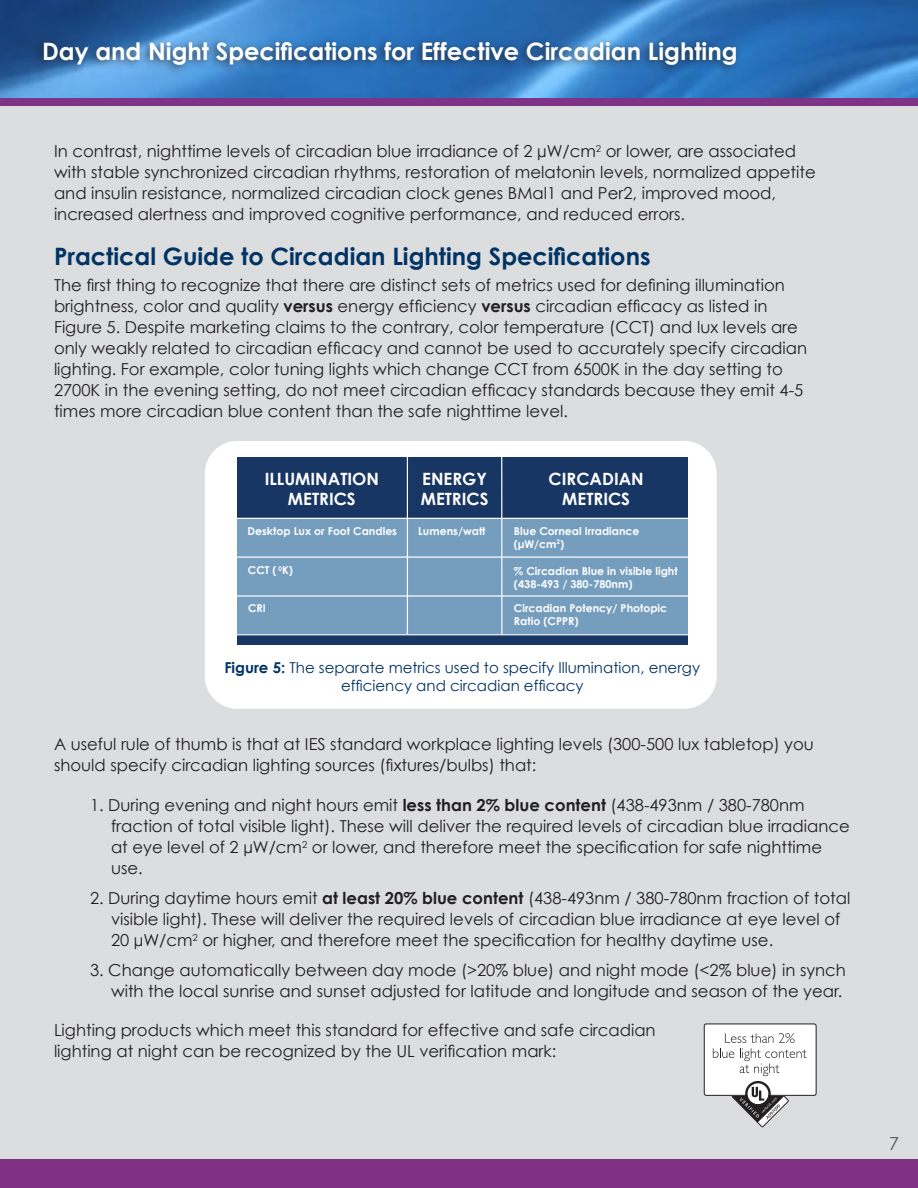
<style>
.page{position:relative;width:918px;height:1188px;background:#fff}
.page>*{position:absolute;margin:0;border:0;box-sizing:border-box;transform-origin:0 0}
.t1{font:700 24px "Century Gothic";color:#fff}
.t2{font:700 24px "Century Gothic";color:#013364}
.t3{font:18px "Century Gothic";color:#57585a}
.t4{font:700 16.95px/20.4px "Century Gothic";color:#fff;text-align:center}
.indent{font:16.5px/21px "Century Gothic";color:#231f20}
.t5{font:15px/18px "Century Gothic";color:#013364;text-align:center}
.t6{font:700 10.95px/13px "Century Gothic";color:#fff}
.s1{font-weight:700}
</style>
<div class="page">
<div style="left:0;top:93px;width:918px;height:1095px;background:#dcdddf"></div>
<div style="left:205px;top:441px;width:512px;height:268px;background:#fff;border-radius:32px"></div>
<img style="left:0;top:0;width:918px;height:98px">
<div style="left:0;top:98px;width:918px;height:8px;background:#7e3386"></div>
<div style="left:0;top:1159px;width:918px;height:29px;background:#803186"></div>
<div style="left:33px;top:36px;width:708px;height:39px;background:#231f20;opacity:.75"></div>
<div style="left:236px;top:515px;width:454px;height:121px;background:#759dbe"></div>
<div style="left:237px;top:458px;width:452px;height:60px;background:#183663"></div>
<div style="left:237px;top:635px;width:455px;height:10px;background:#183663"></div>
<hr style="left:235px;top:518px;width:461px;height:1px;background:#fff">
<hr style="left:232px;top:557px;width:464px;height:1px;background:#fff">
<hr style="left:235px;top:595px;width:461px;height:2px;background:#fff">
<hr style="left:232px;top:634px;width:464px;height:1px;background:#fff">
<hr style="left:407px;top:453px;width:1px;height:181px;background:#fff">
<hr style="left:501px;top:453px;width:1px;height:182px;background:#fff">
<div style="left:221px;top:450px;width:16px;height:204px;background:#fff"></div>
<div style="left:689px;top:450px;width:16px;height:204px;background:#fff"></div>
<div style="left:704px;top:1024px;width:112px;height:71px;background:#fff;border-radius:2px"></div>
<div style="left:704px;top:1023px;width:113px;height:73px;border:1px solid #231f20;border-radius:2px"></div>
<svg style="left:713px;top:1033px;width:94px;height:90px"></svg>
<p class="t1" style="left:42px;top:36px;width:697px">Day and Night Specifications for Effective Circadian Lighting</p>
<p class="indent" style="left:54px;top:140px;width:744px">In contrast, nighttime levels of circadian blue irradiance of 2 µW/cm<sup>2</sup> or lower, are associated</p>
<p class="indent" style="left:54px;top:161px;width:763px">with stable synchronized circadian rhythms, restoration of melatonin levels, normalized appetite</p>
<p class="indent" style="left:54px;top:182px;width:724px">and insulin resistance, normalized circadian clock genes BMal1 and Per2, improved mood,</p>
<p class="indent" style="left:54px;top:203px;width:633px">increased alertness and improved cognitive performance, and reduced errors.</p>
<p class="t2" style="left:54px;top:241px;width:598px">Practical Guide to Circadian Lighting Specifications</p>
<p class="indent" style="left:54px;top:274px;width:732px">The first thing to recognize that there are distinct sets of metrics used for defining illumination</p>
<p class="indent" style="left:54px;top:295px;width:715px">brightness, color and quality <span class="s1">versus</span> energy efficiency <span class="s1">versus</span> circadian efficacy as listed in</p>
<p class="indent" style="left:54px;top:316px;width:745px">Figure 5. Despite marketing claims to the contrary, color temperature (CCT) and lux levels are</p>
<p class="indent" style="left:54px;top:337px;width:755px">only weakly related to circadian efficacy and cannot be used to accurately specify circadian</p>
<p class="indent" style="left:54px;top:358px;width:731px">lighting. For example, color tuning lights which change CCT from 6500K in the day setting to</p>
<p class="indent" style="left:54px;top:379px;width:751px">2700K in the evening setting, do not meet circadian efficacy standards because they emit 4-5</p>
<p class="indent" style="left:54px;top:400px;width:516px">times more circadian blue content than the safe nighttime level.</p>
<p class="t4" style="left:265px;top:468px;width:116px">ILLUMINATION<br>METRICS</p>
<p class="t4" style="left:421px;top:468px;width:69px;text-align:left">ENERGY<br>METRICS</p>
<p class="t4" style="left:549px;top:468px;width:97px">CIRCADIAN<br>METRICS</p>
<p class="t6" style="left:248px;top:524px;width:151px">Desktop Lux or Foot Candles</p>
<p class="t6" style="left:418px;top:524px;width:69px">Lumens/watt</p>
<p class="t6" style="left:514px;top:524px;width:127px">Blue Corneal Irradiance (µW/cm<sup>2</sup>)</p>
<p class="t6" style="left:514px;top:564px;width:165px">% Circadian Blue in visible light (438-493 / 380-780nm)</p>
<p class="t6" style="left:514px;top:601px;width:155px">Circadian Potency/ Photopic<br>Ratio (CPPR)</p>
<p class="t6" style="left:248px;top:564px;width:47px">CCT ( <sup>0</sup>K)</p>
<p class="t6" style="left:248px;top:601px;width:19px">CRI</p>
<p class="t5" style="left:224px;top:658px;width:477px"><span class="s1">Figure 5:</span> The separate metrics used to specify Illumination, energy efficiency and circadian efficacy</p>
<p class="indent" style="left:54px;top:733px;width:762px">A useful rule of thumb is that at IES standard workplace lighting levels (300-500 lux tabletop) you should specify circadian lighting sources (fixtures/bulbs) that:</p>
<p class="indent" style="left:111px;top:794px;width:740px;text-indent:-21px">1. During evening and night hours emit <span class="s1">less than 2% blue content</span> (438-493nm / 380-780nm fraction of total visible light). These will deliver the required levels of circadian blue irradiance at eye level of 2 µW/cm<sup>2</sup> or lower, and therefore meet the specification for safe nighttime use.</p>
<p class="indent" style="left:111px;top:887px;width:741px;text-indent:-21px">2. During daytime hours emit <span class="s1">at least 20% blue content</span> (438-493nm / 380-780nm fraction of total visible light). These will deliver the required levels of circadian blue irradiance at eye level of</p>
<p class="indent" style="left:111px;top:929px;width:664px">20 µW/cm<sup>2</sup> or higher, and therefore meet the specification for healthy daytime use.</p>
<p class="indent" style="left:90px;top:959px;width:758px;text-align:right">3. Change automatically between day mode (&gt;20% blue) and night mode (&lt;2% blue) in synch with the local sunrise and sunset adjusted for latitude and longitude and season of the year.</p>
<p class="indent" style="left:54px;top:1019px;width:603px">Lighting products which meet this standard for effective and safe circadian lighting at night can be recognized by the UL verification mark:</p>
<p class="t3" style="left:889px;top:1133px;width:11px">7</p>
</div>
